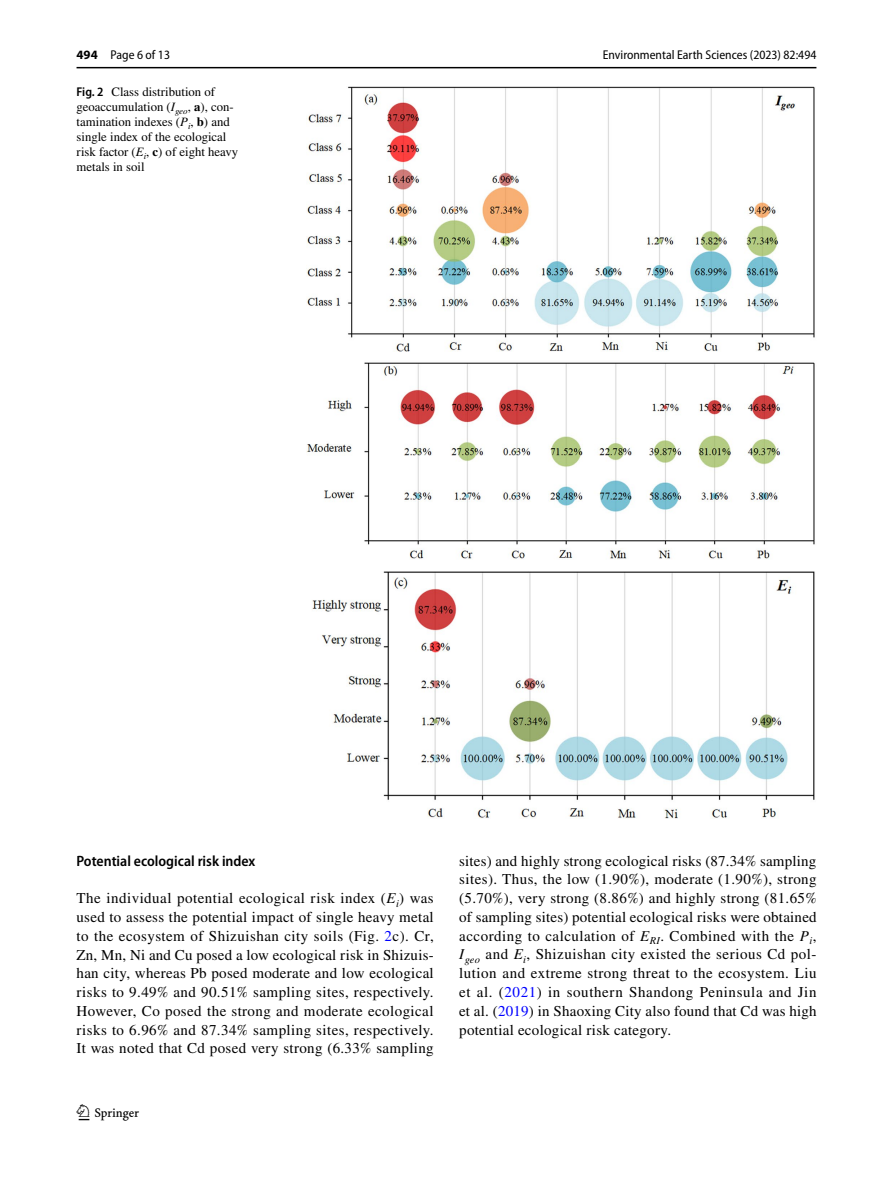
<style>
.page{position:relative;width:893px;height:1187px;background:#fff}
.page>*{position:absolute;margin:0;border:0;box-sizing:border-box;transform-origin:0 0}
.t1{font:22.5px "Springnew Regular 2";color:#000}
.t2{font:15px/18.8px "STIX";letter-spacing:.02em;color:#000;text-align:justify}
.t3{font:600 semi-condensed 15px "Myriad Pro";color:#000}
.t4{font:12.75px/15px "STIX";color:#000}
.t5{font:semi-condensed 12.75px "Myriad Pro";color:#000}
.s1{font-weight:700;font-stretch:normal}
.s2{font-family:"Myriad Pro";font-weight:600;font-stretch:semi-condensed}
.s3{font-style:italic}
.s4{font-weight:700}
.s5{color:#00f}
</style>
<div class="page">
<hr style="left:77px;top:67px;width:739px;height:1px;background:#000">
<img style="left:306px;top:87px;width:509px;height:731px">
<p class="t5" style="left:77px;top:48px;width:95px"><span class="s1">494</span> Page 6 of 13</p>
<p class="t4" style="left:77px;top:85px;width:163px"><span class="s2">Fig. 2</span> Class distribution of geoaccumulation (<span class="s3">I</span><sub>geo</sub>, <span class="s4">a</span>), con&shy;tamination indexes (<span class="s3">P</span><sub>i</sub>, <span class="s4">b</span>) and single index of the ecological risk factor (<span class="s3">E</span><sub>i</sub>, <span class="s4">c</span>) of eight heavy metals in soil</p>
<p class="t5" style="left:603px;top:48px;width:215px">Environmental Earth Sciences (2023) 82:494</p>
<p class="t3" style="left:77px;top:852px;width:180px">Potential ecological risk index</p>
<p class="t2" style="left:77px;top:889px;width:359px">The individual potential ecological risk index (<span class="s3">E</span><sub>i</sub>) was used to assess the potential impact of single heavy metal to the ecosystem of Shizuishan city soils (Fig. <span class="s5">2</span>c). Cr, Zn, Mn, Ni and Cu posed a low ecological risk in Shizuis&shy;han city, whereas Pb posed moderate and low ecological risks to 9.49% and 90.51% sampling sites, respectively.<br>However, Co posed the strong and moderate ecological risks to 6.96% and 87.34% sampling sites, respectively.<br>It was noted that Cd posed very strong (6.33% sampling</p>
<h1 class="t1" style="left:79px;top:1104px;width:62px">1 3</h1>
<p class="t2" style="left:459px;top:852px;width:359px">sites) and highly strong ecological risks (87.34% sampling sites). Thus, the low (1.90%), moderate (1.90%), strong (5.70%), very strong (8.86%) and highly strong (81.65% of sampling sites) potential ecological risks were obtained according to calculation of <span class="s3">E</span><sub>RI</sub>. Combined with the <span class="s3">P</span><sub>i</sub>, <span class="s3">I</span><sub>geo</sub> and <span class="s3">E</span><sub>i</sub>, Shizuishan city existed the serious Cd pol&shy;lution and extreme strong threat to the ecosystem. Liu et al. (<span class="s5">2021</span>) in southern Shandong Peninsula and Jin et al. (<span class="s5">2019</span>) in Shaoxing City also found that Cd was high potential ecological risk category.</p>
</div>
